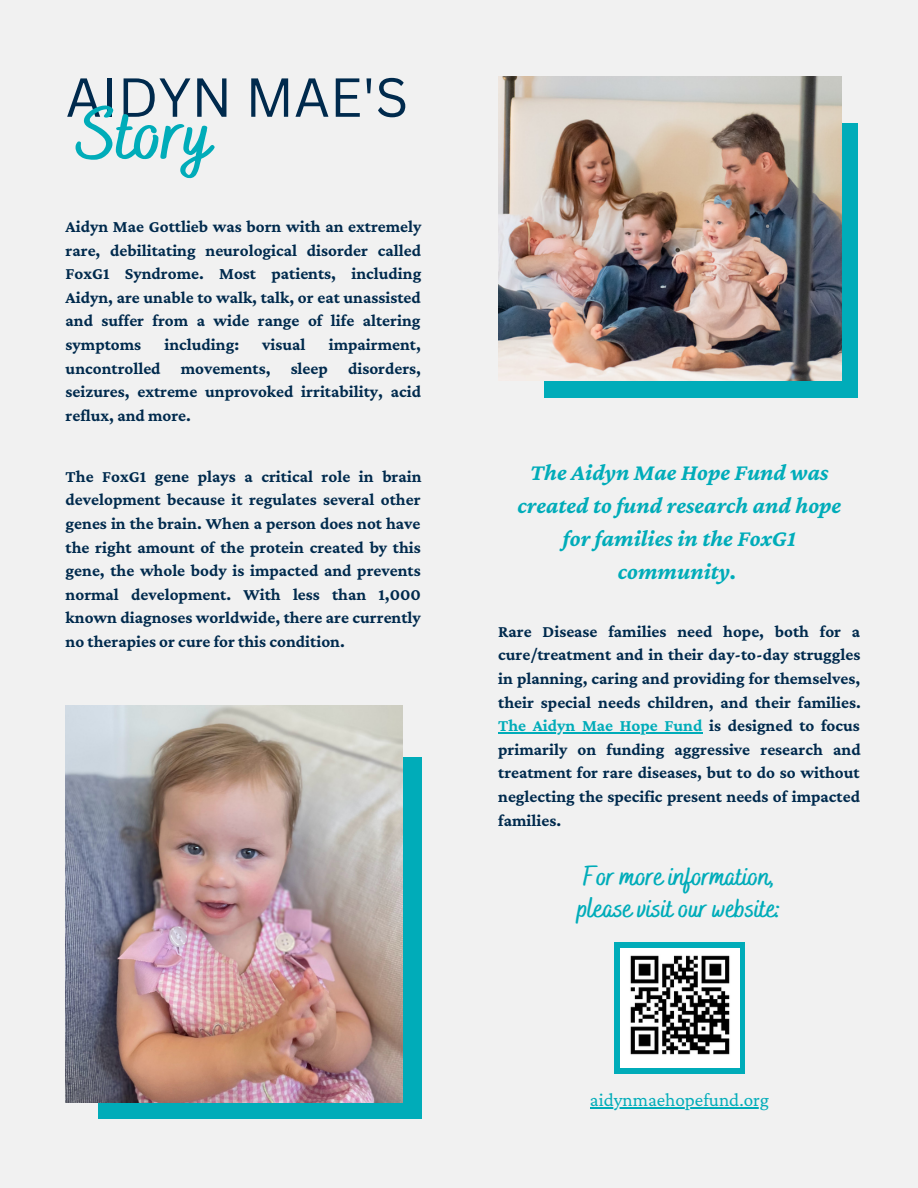
<style>
.page{position:relative;width:918px;height:1188px;background:#f1f1f1}
.page>*{position:absolute;margin:0;border:0;box-sizing:border-box;transform-origin:0 0}
.t1{font:700 73.5px "Bakerie Smooth";color:#00acb9}
.t2{font:53.7px "Canva Sans";color:#002a4d}
.t3{font:700 27px/31.5px "Bakerie Smooth";color:#00acb9}
.t4{font:italic 700 23.55px/32.8px "Crimson Pro";color:#00acb9;text-align:center}
.t5{font:19.05px "Crimson Pro";color:#00acb9}
.t6{font:700 17.1px/23.7px "Crimson Pro";color:#002a4d;text-align:justify}
.s1{color:#00acb9}
</style>
<div class="page">
<div style="left:544px;top:123px;width:314px;height:275px;background:#00acb9"></div>
<img style="left:498px;top:76px;width:343px;height:304px">
<div style="left:99px;top:757px;width:323px;height:361px;background:#00acb9"></div>
<img style="left:66px;top:706px;width:336px;height:397px">
<div style="left:614px;top:943px;width:131px;height:131px;background:#00acb9"></div>
<img style="left:620px;top:949px;width:119px;height:119px">
<hr style="left:498px;top:732px;width:205px;height:1px;background:#00acb9">
<hr style="left:590px;top:1107px;width:179px;height:1px;background:#00acb9">
<p class="t2" style="left:66px;top:59px;width:344px">AIDYN MAE'S</p>
<p class="t1" style="left:78px;top:91px;width:135px">Story</p>
<p class="t6" style="left:66px;top:214px;width:357px">Aidyn Mae Gottlieb was born with an extremely rare, debilitating neurological disorder called FoxG1 Syndrome. Most patients, including Aidyn, are unable to walk, talk, or eat unassisted and suffer from a wide range of life altering symptoms</p>
<p class="t6" style="left:164px;top:332px;width:76px">including:</p>
<p class="t6" style="left:262px;top:332px;width:45px">visual</p>
<p class="t6" style="left:66px;top:332px;width:357px;text-indent:263px">impairment, uncontrolled movements, sleep disorders, seizures, extreme unprovoked irritability, acid reflux, and more.</p>
<p class="t6" style="left:66px;top:464px;width:357px">The FoxG1 gene plays a critical role in brain development because it regulates several other genes in the brain. When a person does not have the right amount of the protein created by this gene, the whole body is impacted and prevents normal development. With less than 1,000 known diagnoses worldwide, there are currently no therapies or cure for this condition.</p>
<p class="t4" style="left:518px;top:456px;width:325px">The Aidyn Mae Hope Fund was created to fund research and hope for families in the FoxG1 community.</p>
<p class="t6" style="left:498px;top:619px;width:364px">Rare Disease families need hope, both for a cure/treatment and in their day-to-day struggles in planning, caring and providing for themselves, their special needs children, and their families.<br><span class="s1">The Aidyn Mae Hope Fund</span> is designed to focus primarily on funding aggressive research and treatment for rare diseases, but to do so without neglecting the specific present needs of impacted families.</p>
<p class="t3" style="left:578px;top:862px;width:205px">For more information, please visit our website:</p>
<p class="t5" style="left:590px;top:1089px;width:181px">aidynmaehopefund.org</p>
</div>
